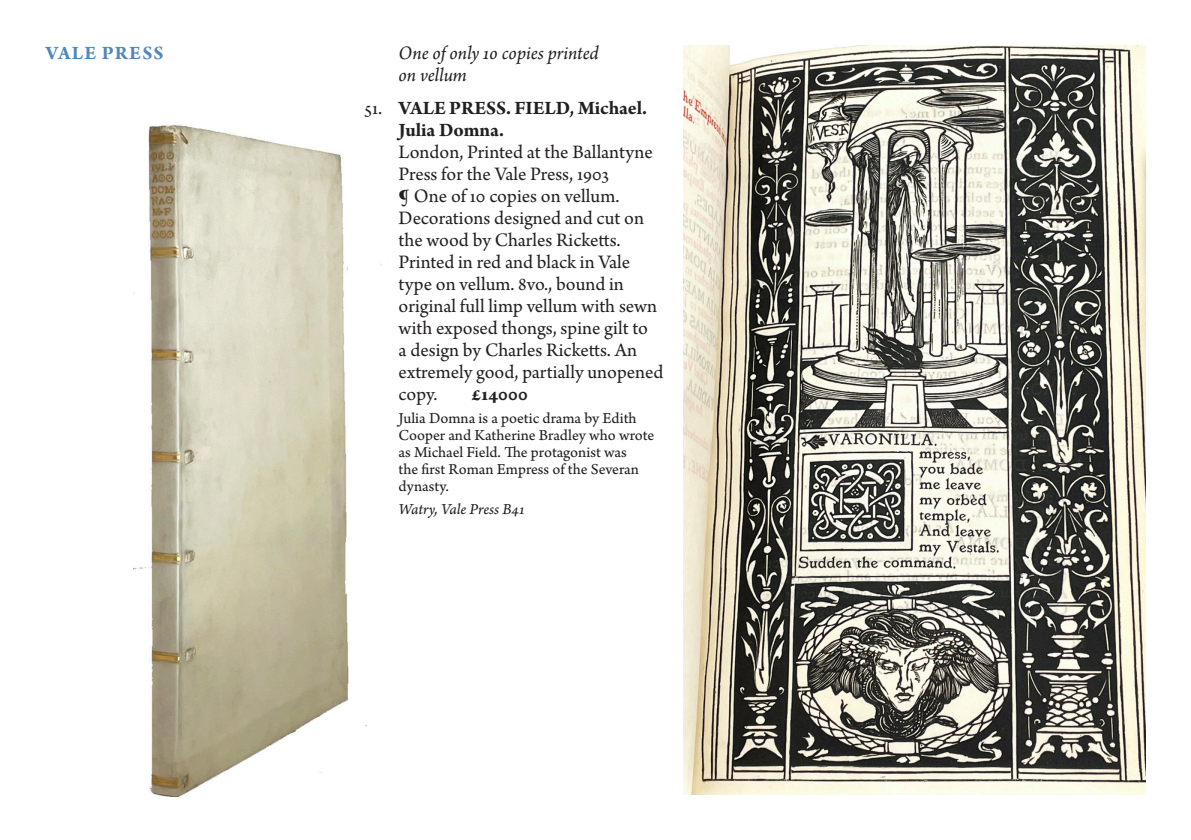
<style>
.page{position:relative;width:1191px;height:840px;background:#fff}
.page>*{position:absolute;margin:0;border:0;box-sizing:border-box;transform-origin:0 0}
.SSRB_text{font:20px/22px "Arno Pro";color:#231f20}
.SSRB_text-2{font:700 20px "Arno Pro";color:#231f20}
.SSRB_intro{font:italic 20px/22px "Arno Pro";letter-spacing:-.005em;color:#231f20}
.Subhead{font:700 20px "Arno Pro";letter-spacing:.06em;color:#5187ba}
.SSRB_text_sml_space{font:16px/17px "Arno Pro Sm Text";color:#231f20}
.SSRB_text_sml_space-2{font:16px "Arno Pro Italic Sm Text";color:#231f20}
.s1{font-weight:400}
</style>
<div class="page">
<img style="left:133px;top:124px;width:248px;height:673px">
<img style="left:684px;top:45px;width:461px;height:749px">
<p class="Subhead" style="left:45px;top:41px;width:120px">VALE PRESS</p>
<p class="SSRB_intro" style="left:398px;top:43px;width:202px">One of only 10 copies printed on vellum</p>
<p class="SSRB_text-2" style="left:364px;top:96px;width:284px"><span class="s1">51.</span> VALE PRESS. FIELD, Michael.</p>
<p class="SSRB_text-2" style="left:398px;top:118px;width:107px">Julia Domna.</p>
<p class="SSRB_text" style="left:398px;top:142px;width:256px">London, Printed at the Ballantyne<br>Press for the Vale Press, 1903</p>
<p class="SSRB_text" style="left:398px;top:186px;width:266px">¶ One of 10 copies on vellum.<br>Decorations designed and cut on the wood by Charles Ricketts.<br>Printed in red and black in Vale type on vellum. 8vo., bound in original full limp vellum with sewn with exposed thongs, spine gilt to<br>a design by Charles Ricketts. An extremely good, partially unopened copy.</p>
<p class="SSRB_text-2" style="left:471px;top:382px;width:58px">£14000</p>
<p class="SSRB_text_sml_space" style="left:398px;top:410px;width:257px">Julia Domna is a poetic drama by Edith<br>Cooper and Katherine Bradley who wrote as Michael Field. The protagonist was<br>the first Roman Empress of the Severan dynasty.</p>
<p class="SSRB_text_sml_space-2" style="left:398px;top:499px;width:127px">Watry, Vale Press B41</p>
</div>
